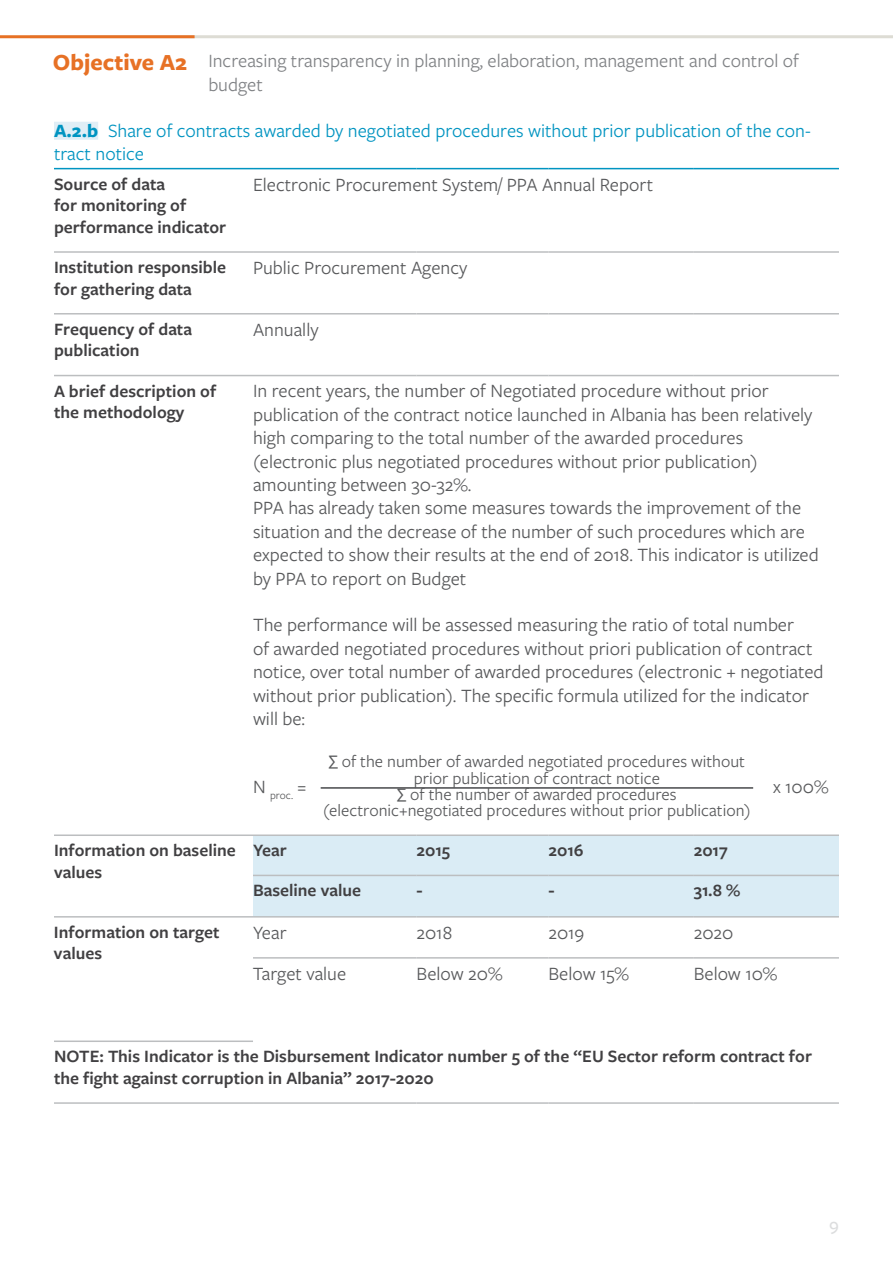
<style>
.page{position:relative;width:893px;height:1263px;background:#fff}
.page>*{position:absolute;margin:0;border:0;box-sizing:border-box;transform-origin:0 0}
.t1{font:19.5px/23.4px "Freight Sans Pro";color:#58595b}
.t2{font:19.5px/23.4px "Freight Sans Pro";color:#0094c1}
.t3{font:19.5px/23.4px "Freight Sans Pro";color:#808285}
.t4{font:500 19.2px "Freight Sans Pro";color:#dcddde}
.t5{font:600 18px/21.6px "Freight Sans Pro";color:#414042}
.t6{font:17.55px/16.5px "Freight Sans Pro";color:#58595b;text-align:center}
.t7{font:11.4px "Freight Sans Pro";color:#58595b}
.s1{font-weight:700;font-size:23.85px;color:#e77125}
.s2{font-weight:700}
.s3{font-family:"Myriad Pro"}
</style>
<div class="page">
<hr style="left:30px;top:35px;width:863px;height:3px;background:#dddcd4">
<div style="left:253px;top:836px;width:586px;height:80px;background:#daecf5"></div>
<hr style="left:54px;top:168px;width:199px;height:1px;background:#0094c1">
<hr style="left:253px;top:168px;width:164px;height:1px;background:#0094c1">
<hr style="left:417px;top:168px;width:132px;height:1px;background:#0094c1">
<hr style="left:549px;top:168px;width:145px;height:1px;background:#0094c1">
<hr style="left:694px;top:168px;width:145px;height:1px;background:#0094c1">
<hr style="left:54px;top:251px;width:199px;height:2px;background:#bcbec0">
<hr style="left:253px;top:251px;width:164px;height:2px;background:#bcbec0">
<hr style="left:417px;top:251px;width:132px;height:2px;background:#bcbec0">
<hr style="left:549px;top:251px;width:145px;height:2px;background:#bcbec0">
<hr style="left:694px;top:251px;width:145px;height:2px;background:#bcbec0">
<hr style="left:54px;top:313px;width:199px;height:1px;background:#bcbec0">
<hr style="left:253px;top:313px;width:164px;height:1px;background:#bcbec0">
<hr style="left:417px;top:313px;width:132px;height:1px;background:#bcbec0">
<hr style="left:549px;top:313px;width:145px;height:1px;background:#bcbec0">
<hr style="left:694px;top:313px;width:145px;height:1px;background:#bcbec0">
<hr style="left:54px;top:375px;width:199px;height:1px;background:#bcbec0">
<hr style="left:253px;top:375px;width:164px;height:1px;background:#bcbec0">
<hr style="left:417px;top:375px;width:132px;height:1px;background:#bcbec0">
<hr style="left:549px;top:375px;width:145px;height:1px;background:#bcbec0">
<hr style="left:694px;top:375px;width:145px;height:1px;background:#bcbec0">
<hr style="left:54px;top:834px;width:199px;height:2px;background:#bcbec0">
<hr style="left:253px;top:875px;width:164px;height:1px;background:#bcbec0">
<hr style="left:417px;top:875px;width:132px;height:1px;background:#bcbec0">
<hr style="left:549px;top:875px;width:145px;height:1px;background:#bcbec0">
<hr style="left:694px;top:875px;width:145px;height:1px;background:#bcbec0">
<hr style="left:54px;top:916px;width:199px;height:1px;background:#bcbec0">
<hr style="left:253px;top:957px;width:164px;height:2px;background:#bcbec0">
<hr style="left:417px;top:957px;width:132px;height:2px;background:#bcbec0">
<hr style="left:549px;top:957px;width:145px;height:2px;background:#bcbec0">
<hr style="left:694px;top:957px;width:145px;height:2px;background:#bcbec0">
<hr style="left:54px;top:1040px;width:199px;height:2px;background:#bcbec0">
<hr style="left:54px;top:1102px;width:199px;height:2px;background:#bcbec0">
<hr style="left:253px;top:1102px;width:164px;height:2px;background:#bcbec0">
<hr style="left:417px;top:1102px;width:132px;height:2px;background:#bcbec0">
<hr style="left:549px;top:1102px;width:145px;height:2px;background:#bcbec0">
<hr style="left:694px;top:1102px;width:145px;height:2px;background:#bcbec0">
<hr style="left:253px;top:834px;width:164px;height:2px;background:#bcbec0">
<hr style="left:417px;top:834px;width:132px;height:2px;background:#bcbec0">
<hr style="left:549px;top:834px;width:145px;height:2px;background:#bcbec0">
<hr style="left:694px;top:834px;width:145px;height:2px;background:#bcbec0">
<hr style="left:253px;top:916px;width:164px;height:1px;background:#bcbec0">
<hr style="left:417px;top:916px;width:132px;height:1px;background:#bcbec0">
<hr style="left:549px;top:916px;width:145px;height:1px;background:#bcbec0">
<hr style="left:694px;top:916px;width:145px;height:1px;background:#bcbec0">
<div style="left:54px;top:122px;width:44px;height:18px;background:#e0eef6"></div>
<hr style="left:321px;top:787px;width:432px;height:2px;background:#58595b">
<hr style="left:0;top:35px;width:195px;height:3px;background:#e77125">
<p class="t3" style="left:208px;top:49px;width:592px;text-indent:-155px"><span class="s1">Objective A2</span> Increasing transparency in planning, elaboration, management and control of budget</p>
<p class="t2" style="left:54px;top:118px;width:758px"><span class="s2">A.2.b</span> Share of contracts awarded by negotiated procedures without prior publication of the con&shy;tract notice</p>
<p class="t5" style="left:54px;top:172px;width:174px">Source of data<br>for monitoring of performance indicator</p>
<p class="t1" style="left:253px;top:172px;width:402px">Electronic Procurement System/ PPA Annual Report</p>
<p class="t5" style="left:54px;top:256px;width:174px">Institution responsible for gathering data</p>
<p class="t1" style="left:253px;top:255px;width:216px">Public Procurement Agency</p>
<p class="t5" style="left:54px;top:317px;width:140px">Frequency of data publication</p>
<p class="t1" style="left:253px;top:317px;width:67px">Annually</p>
<p class="t5" style="left:54px;top:379px;width:164px">A brief description of the methodology</p>
<p class="t1" style="left:253px;top:379px;width:567px">In recent years, the number of Negotiated procedure without prior publication of the contract notice launched in Albania has been relatively high comparing to the total number of the awarded procedures (electronic plus negotiated procedures without prior publication) amounting between 30-32%.<br>PPA has already taken some measures towards the improvement of the situation and the decrease of the number of such procedures which are expected to show their results at the end of 2018. This indicator is utilized by PPA to report on Budget</p>
<p class="t1" style="left:253px;top:613px;width:572px">The performance will be assessed measuring the ratio of total number<br>of awarded negotiated procedures without priori publication of contract notice, over total number of awarded procedures (electronic + negotiated without prior publication). The specific formula utilized for the indicator will be:</p>
<p class="t7" style="left:253px;top:788px;width:55px"><sup>N</sup> proc. <sup>=</sup></p>
<p class="t6" style="left:323px;top:752px;width:429px"><span class="s3">∑</span> of the number of awarded negotiated procedures without prior publication of contract notice<br><span class="s3">∑</span> of the number of awarded procedures (electronic+negotiated procedures without prior publication)</p>
<p class="t1" style="left:773px;top:774px;width:57px">x 100%</p>
<p class="t5" style="left:54px;top:839px;width:183px">Information on baseline values</p>
<p class="t5" style="left:253px;top:839px;width:35px">Year</p>
<p class="t5" style="left:417px;top:839px;width:35px">2015</p>
<p class="t5" style="left:549px;top:839px;width:37px">2016</p>
<p class="t5" style="left:694px;top:839px;width:35px">2017</p>
<p class="t5" style="left:253px;top:879px;width:110px">Baseline value</p>
<p class="t5" style="left:417px;top:879px;width:8px">-</p>
<p class="t5" style="left:549px;top:879px;width:8px">-</p>
<p class="t5" style="left:694px;top:879px;width:48px">31.8 %</p>
<p class="t5" style="left:54px;top:920px;width:167px">Information on target values</p>
<p class="t1" style="left:253px;top:920px;width:35px">Year</p>
<p class="t1" style="left:417px;top:920px;width:37px">2018</p>
<p class="t1" style="left:549px;top:920px;width:37px">2019</p>
<p class="t1" style="left:694px;top:920px;width:41px">2020</p>
<p class="t1" style="left:253px;top:961px;width:95px">Target value</p>
<p class="t1" style="left:417px;top:961px;width:87px">Below 20%</p>
<p class="t1" style="left:549px;top:961px;width:82px">Below 15%</p>
<p class="t1" style="left:694px;top:961px;width:85px">Below 10%</p>
<p class="t5" style="left:54px;top:1045px;width:759px">NOTE: This Indicator is the Disbursement Indicator number 5 of the “EU Sector reform contract for the fight against corruption in Albania” 2017-2020</p>
<p class="t4" style="left:829px;top:1212px;width:11px">9</p>
</div>
